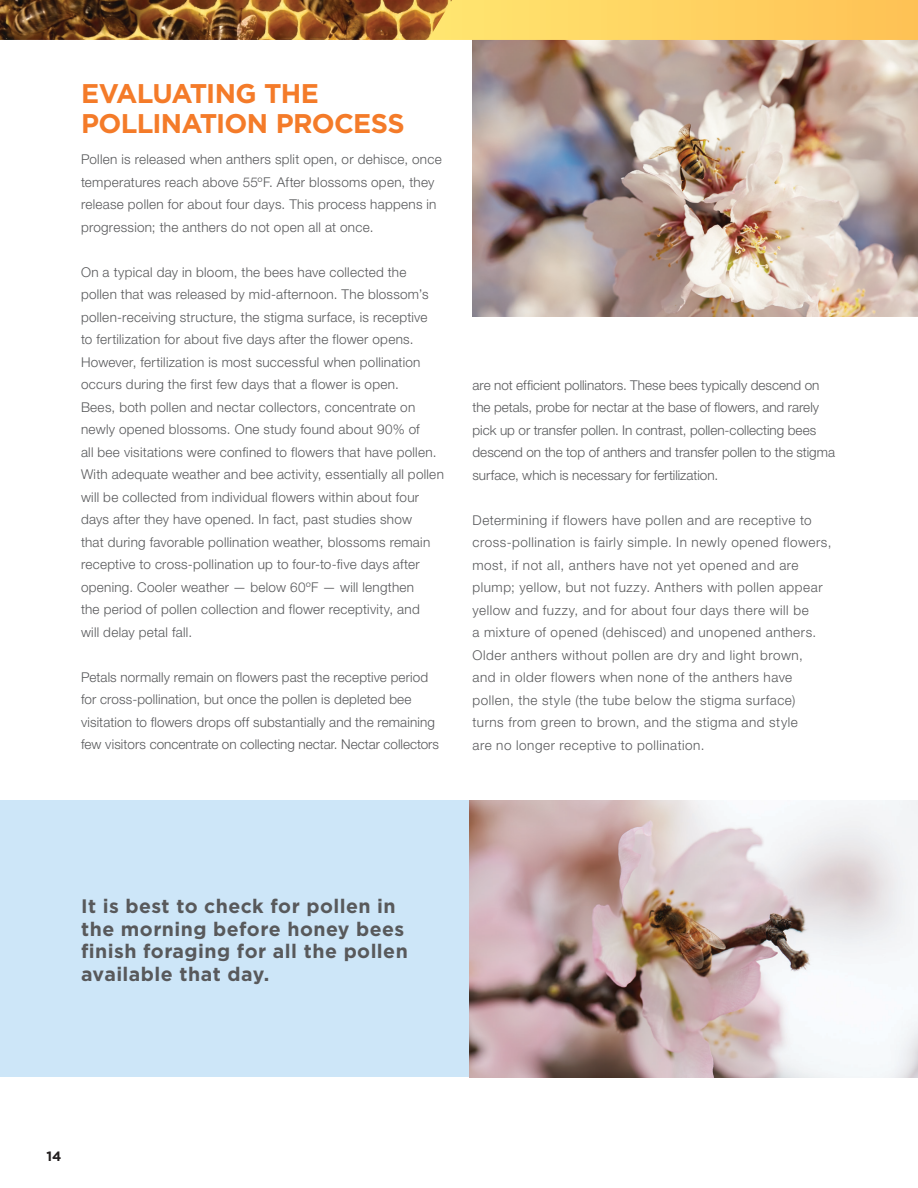
<style>
.page{position:relative;width:918px;height:1188px;background:#fff}
.page>*{position:absolute;margin:0;border:0;box-sizing:border-box;transform-origin:0 0}
.t1{font:700 27px/30px "Gotham";letter-spacing:-.03em;color:#f47b29}
.Call_out{font:700 19.5px/22.5px "Gotham";letter-spacing:.025em;color:#58595b}
.body_copy{font:300 13.5px/22.5px "Helvetica Neue LT Std";letter-spacing:.02em;color:#58595b}
.body_copy-2{font:300 13.5px/22.5px "Helvetica Neue LT Std";letter-spacing:.04em;color:#58595b}
.body_copy-3{font:300 13.5px/22.5px "Helvetica Neue LT Std";color:#58595b}
.t2{font:700 13.5px "Gotham";color:#231f20}
</style>
<div class="page">
<img style="left:0;top:0;width:428px;height:40px">
<div style="left:0;top:801px;width:469px;height:276px;background:#cde6f8"></div>
<img style="left:472px;top:40px;width:446px;height:276px">
<img style="left:469px;top:801px;width:449px;height:277px">
<svg style="left:428px;top:0;width:490px;height:40px;background:#fdd060"></svg>
<p class="t1" style="left:81px;top:78px;width:325px">EVALUATING THE<br>POLLINATION PROCESS</p>
<p class="body_copy" style="left:81px;top:148px;width:362px">Pollen is released when anthers split open, or dehisce, once temperatures reach above 55ºF. After blossoms open, they release pollen for about four days. This process happens in progression; the anthers do not open all at once.</p>
<p class="body_copy" style="left:81px;top:260px;width:364px">On a typical day in bloom, the bees have collected the pollen that was released by mid-afternoon. The blossom’s pollen-receiving structure, the stigma surface, is receptive<br>to fertilization for about five days after the flower opens.<br>However, fertilization is most successful when pollination occurs during the first few days that a flower is open.<br>Bees, both pollen and nectar collectors, concentrate on newly opened blossoms. One study found about 90% of<br>all bee visitations were confined to flowers that have pollen.<br>With adequate weather and bee activity, essentially all pollen will be collected from individual flowers within about four days after they have opened. In fact, past studies show<br>that during favorable pollination weather, blossoms remain receptive to cross-pollination up to four-to-five days after opening. Cooler weather — below 60ºF — will lengthen<br>the period of pollen collection and flower receptivity, and<br>will delay petal fall.</p>
<p class="body_copy" style="left:81px;top:665px;width:360px">Petals normally remain on flowers past the receptive period for cross-pollination, but once the pollen is depleted bee visitation to flowers drops off substantially and the remaining few visitors concentrate on collecting nectar. Nectar collectors</p>
<p class="body_copy-3" style="left:472px;top:373px;width:364px">are not efficient pollinators. These bees typically descend on the petals, probe for nectar at the base of flowers, and rarely pick up or transfer pollen. In contrast, pollen-collecting bees descend on the top of anthers and transfer pollen to the stigma surface, which is necessary for fertilization.</p>
<p class="body_copy-2" style="left:472px;top:508px;width:361px">Determining if flowers have pollen and are receptive to cross-pollination is fairly simple. In newly opened flowers, most, if not all, anthers have not yet opened and are plump; yellow, but not fuzzy. Anthers with pollen appear yellow and fuzzy, and for about four days there will be<br>a mixture of opened (dehisced) and unopened anthers.<br>Older anthers without pollen are dry and light brown,<br>and in older flowers when none of the anthers have pollen, the style (the tube below the stigma surface)<br>turns from green to brown, and the stigma and style<br>are no longer receptive to pollination.</p>
<p class="Call_out" style="left:81px;top:895px;width:328px">It is best to check for pollen in the morning before honey bees finish foraging for all the pollen available that day.</p>
<p class="t2" style="left:46px;top:1147px;width:17px">14</p>
</div>
